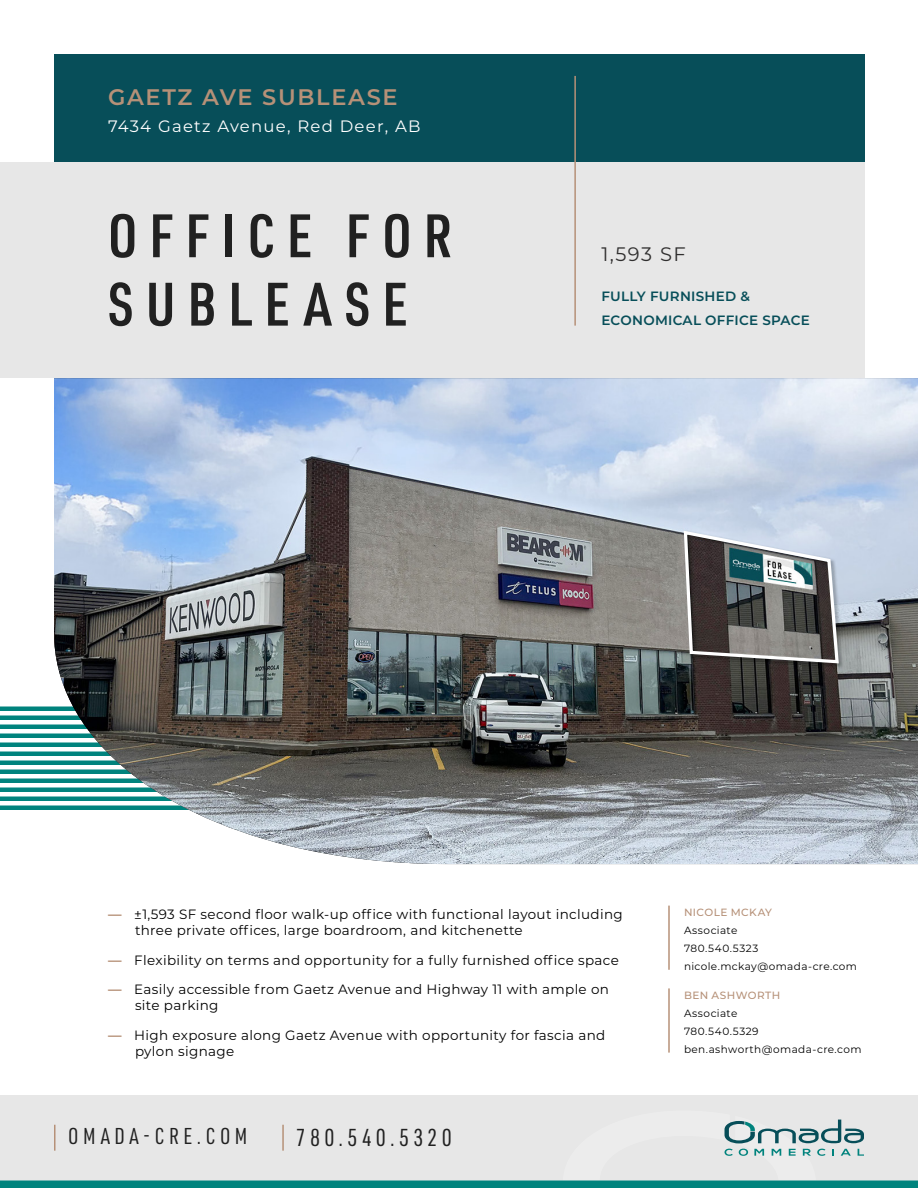
<style>
.page{position:relative;width:918px;height:1188px;background:#fff}
.page>*{position:absolute;margin:0;border:0;box-sizing:border-box;transform-origin:0 0}
.t1{font:600 60px/68.4px "URWDIN Cond";letter-spacing:.2em;color:#212121}
.t2{font:24px "URWDIN Cond";letter-spacing:.175em;color:#212121}
.t3{font:600 22.5px "Montserrat";letter-spacing:.075em;color:#b69178}
.t4{font:22.5px "URWDIN Cond";letter-spacing:.2em;color:#212121}
.t5{font:19.5px "Montserrat";color:#302f2f}
.t6{font:16.5px "Montserrat";letter-spacing:.075em;color:#fff}
.t7{font:13.5px/16.2px "Montserrat";letter-spacing:.025em;color:#000}
.t8{font:600 13.5px/24px "Montserrat";letter-spacing:.02em;color:#074e59}
.t9{font:10.5px/18px "Montserrat";letter-spacing:.035em;color:#000}
.t10{font:500 10.5px "Montserrat";letter-spacing:.04em;color:#b69178}
.s1{font-weight:700;color:#b69178}
</style>
<div class="page">
<div style="left:0;top:796px;width:440px;height:5px;background:#00837d"></div>
<div style="left:0;top:778px;width:440px;height:5px;background:#00837d"></div>
<div style="left:0;top:805px;width:440px;height:5px;background:#00837d"></div>
<div style="left:0;top:787px;width:440px;height:5px;background:#00837d"></div>
<div style="left:0;top:769px;width:440px;height:5px;background:#00837d"></div>
<div style="left:0;top:760px;width:440px;height:5px;background:#00837d"></div>
<div style="left:0;top:742px;width:440px;height:5px;background:#00837d"></div>
<div style="left:0;top:724px;width:440px;height:5px;background:#00837d"></div>
<div style="left:0;top:751px;width:440px;height:5px;background:#00837d"></div>
<div style="left:0;top:733px;width:440px;height:5px;background:#00837d"></div>
<div style="left:0;top:715px;width:440px;height:5px;background:#00837d"></div>
<div style="left:0;top:706px;width:440px;height:5px;background:#00837d"></div>
<div style="left:0;top:162px;width:864px;height:216px;background:#e7e7e7"></div>
<img style="left:54px;top:378px;width:864px;height:486px">
<div style="left:54px;top:54px;width:810px;height:108px;background:#074e59"></div>
<div style="left:0;top:1095px;width:918px;height:85px;background:#e7e7e7"></div>
<div style="left:683px;top:530px;width:161px;height:139px;background:#000;opacity:.33"></div>
<svg style="left:682px;top:529px;width:159px;height:136px;background:#75787a"></svg>
<div style="left:0;top:1180px;width:918px;height:8px;background:#00837d"></div>
<hr style="left:574px;top:76px;width:2px;height:250px;background:#b69178">
<hr style="left:54px;top:1125px;width:2px;height:26px;background:#b69178">
<hr style="left:282px;top:1125px;width:2px;height:26px;background:#b69178">
<svg style="left:724px;top:1119px;width:140px;height:37px"></svg>
<hr style="left:668px;top:906px;width:2px;height:64px;background:#b69178">
<hr style="left:668px;top:988px;width:2px;height:65px;background:#b69178">
<h3 class="t3" style="left:108px;top:84px;width:291px">GAETZ AVE SUBLEASE</h3>
<p class="t6" style="left:108px;top:119px;width:314px">7434 Gaetz Avenue, Red Deer, AB</p>
<h1 class="t1" style="left:108px;top:202px;width:345px">OFFICE FOR<br>SUBLEASE</h1>
<h3 class="t5" style="left:601px;top:245px;width:86px">1,593 SF</h3>
<p class="t8" style="left:601px;top:285px;width:210px">FULLY FURNISHED &amp;<br>ECONOMICAL OFFICE SPACE</p>
<p class="t7" style="left:135px;top:906px;width:489px;text-indent:-27px"><span class="s1">—</span> ±1,593 SF second floor walk-up office with functional layout including three private offices, large boardroom, and kitchenette</p>
<p class="t7" style="left:108px;top:952px;width:512px"><span class="s1">—</span> Flexibility on terms and opportunity for a fully furnished office space</p>
<p class="t7" style="left:135px;top:982px;width:476px;text-indent:-27px"><span class="s1">—</span> Easily accessible from Gaetz Avenue and Highway 11 with ample on site parking</p>
<p class="t7" style="left:135px;top:1028px;width:472px;text-indent:-27px"><span class="s1">—</span> High exposure along Gaetz Avenue with opportunity for fascia and pylon signage</p>
<h3 class="t4" style="left:68px;top:1128px;width:181px">OMADA-CRE.COM</h3>
<h2 class="t2" style="left:296px;top:1129px;width:158px">780.540.5320</h2>
<p class="t10" style="left:684px;top:908px;width:89px">NICOLE MCKAY</p>
<p class="t9" style="left:684px;top:922px;width:175px">Associate<br>780.540.5323 nicole.mckay@omada-cre.com</p>
<p class="t10" style="left:684px;top:991px;width:98px">BEN ASHWORTH</p>
<p class="t9" style="left:684px;top:1004px;width:179px">Associate<br>780.540.5329 ben.ashworth@omada-cre.com</p>
</div>
